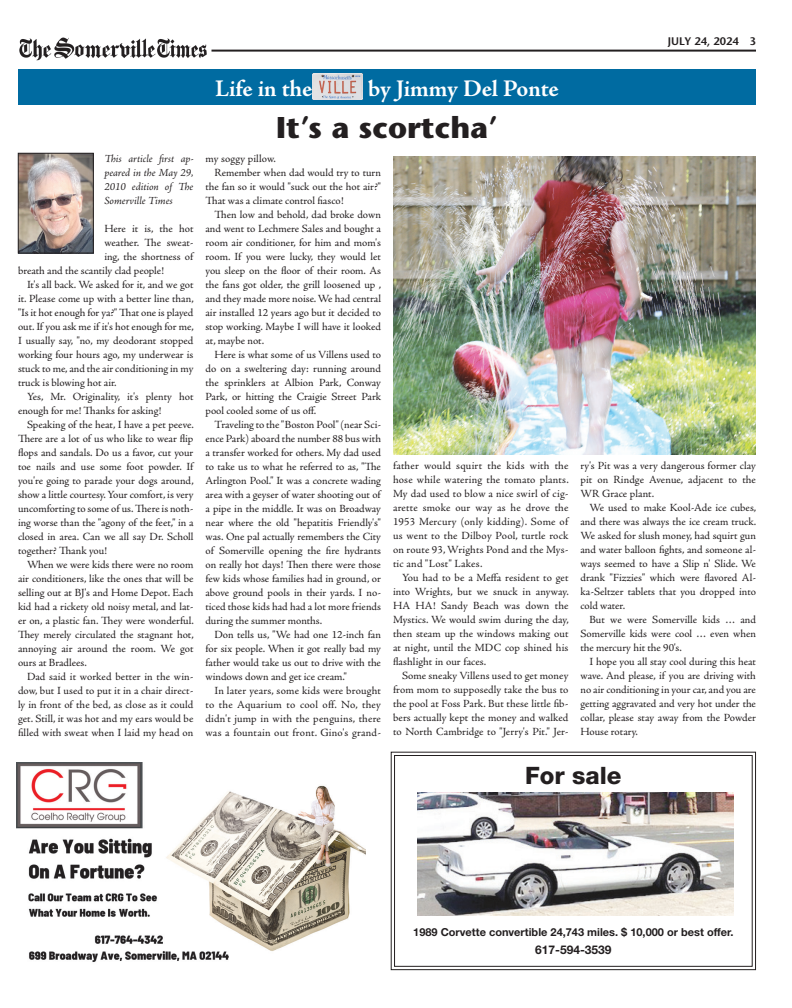
<style>
.page{position:relative;width:792px;height:1008px;background:#fff}
.page>*{position:absolute;margin:0;border:0;box-sizing:border-box;transform-origin:0 0}
.t1{font:700 30px "Stone Sans Std";color:#231f20}
.Comment{font:700 24px "Adobe Jenson Pro";letter-spacing:-.005em;color:#fff}
.Body_No_Indent{font:800 24px "Helvetica Neue LT Std";color:#231f20}
.Body_No_Indent-2{font:700 12px "Helvetica Neue LT Std";color:#231f20}
.Body{font:11px/14px "Adobe Jenson Pro";color:#231f20;text-align:justify}
.Body_No_Indent-3{font:11px "Adobe Jenson Pro";letter-spacing:-.005em;color:#231f20}
.Body_No_Indent-4{font:italic 11px/14px "Adobe Jenson Pro";letter-spacing:-.005em;color:#231f20;text-align:justify}
.Body_No_Indent-5{font:700 11px "Helvetica Neue LT Std";color:#231f20}
.Folio{font:600 11px "Stone Sans Std";color:#231f20}
.s1{color:#fff}
</style>
<div class="page">
<hr style="left:212px;top:50px;width:544px;height:2px;background:#231f20">
<img style="left:19px;top:37px;width:188px;height:24px">
<div style="left:18px;top:70px;width:738px;height:35px;background:#006ba1"></div>
<img style="left:312px;top:73px;width:51px;height:27px">
<img style="left:20px;top:155px;width:72px;height:96px">
<div style="left:18px;top:153px;width:76px;height:100px;border:1px solid #231f20"></div>
<img style="left:393px;top:157px;width:363px;height:297px">
<img style="left:17px;top:763px;width:348px;height:199px">
<svg style="left:391px;top:752px;width:365px;height:218px"></svg>
<div style="left:394px;top:755px;width:359px;height:212px;border:1px solid #231f20"></div>
<p class="Folio" style="left:668px;top:34px;width:90px">JULY 24, 2024<span class="s1">••</span>3</p>
<p class="Body_No_Indent-4" style="left:104px;top:152px;width:91px">This article first ap&shy;peared in the May 29, 2010 edition of The Somerville Times</p>
<p class="Body_No_Indent-3" style="left:104px;top:222px;width:91px">Here it is, the hot</p>
<p class="Body_No_Indent-3" style="left:104px;top:236px;width:91px">weather. The sweat-</p>
<p class="Body_No_Indent-3" style="left:104px;top:250px;width:90px">ing, the shortness of</p>
<p class="Body_No_Indent-3" style="left:18px;top:264px;width:148px">breath and the scantily clad people!</p>
<p class="Body" style="left:18px;top:278px;width:177px;text-indent:9px">It's all back. We asked for it, and we got it. Please come up with a better line than, "Is it hot enough for ya?" That one is played out. If you ask me if it's hot enough for me, I usually say, "no, my deodorant stopped working four hours ago, my underwear is stuck to me, and the air conditioning in my truck is blowing hot air.</p>
<p class="Body" style="left:18px;top:390px;width:177px;text-indent:9px">Yes, Mr. Originality, it's plenty hot enough for me! Thanks for asking!</p>
<p class="Body" style="left:18px;top:418px;width:177px;text-indent:9px">Speaking of the heat, I have a pet peeve.<br>There are a lot of us who like to wear flip flops and sandals. Do us a favor, cut your toe nails and use some foot powder. If you're going to parade your dogs around, show a little courtesy. Your comfort, is very uncomforting to some of us. There is noth&shy;ing worse than the "agony of the feet," in a closed in area. Can we all say Dr. Scholl together? Thank you!</p>
<p class="Body" style="left:18px;top:558px;width:177px;text-indent:9px">When we were kids there were no room air conditioners, like the ones that will be selling out at BJ's and Home Depot. Each kid had a rickety old noisy metal, and lat&shy;er on, a plastic fan. They were wonderful.<br>They merely circulated the stagnant hot, annoying air around the room. We got ours at Bradlees.</p>
<p class="Body" style="left:18px;top:670px;width:177px;text-indent:9px">Dad said it worked better in the win&shy;dow, but I used to put it in a chair direct&shy;ly in front of the bed, as close as it could get. Still, it was hot and my ears would be filled with sweat when I laid my head on</p>
<p class="Comment" style="left:215px;top:75px;width:345px">Life in the Ville by Jimmy Del Ponte</p>
<p class="t1" style="left:276px;top:109px;width:223px">It’s a scortcha’</p>
<p class="Body" style="left:206px;top:152px;width:72px">my soggy pillow.</p>
<p class="Body" style="left:206px;top:166px;width:177px;text-indent:9px">Remember when dad would try to turn the fan so it would "suck out the hot air?" That was a climate control fiasco!</p>
<p class="Body" style="left:206px;top:208px;width:177px;text-indent:9px">Then low and behold, dad broke down and went to Lechmere Sales and bought a room air conditioner, for him and mom's room. If you were lucky, they would let you sleep on the floor of their room. As the fans got older, the grill loosened up , and they made more noise. We had central air installed 12 years ago but it decided to stop working. Maybe I will have it looked at, maybe not.</p>
<p class="Body" style="left:206px;top:348px;width:177px;text-indent:9px">Here is what some of us Villens used to do on a sweltering day: running around the sprinklers at Albion Park, Conway Park, or hitting the Craigie Street Park pool cooled some of us off.</p>
<p class="Body" style="left:206px;top:418px;width:177px;text-indent:9px">Traveling to the "Boston Pool" (near Sci&shy;ence Park) aboard the number 88 bus with a transfer worked for others. My dad used to take us to what he referred to as, "The Arlington Pool." It was a concrete wading area with a geyser of water shooting out of a pipe in the middle. It was on Broadway near where the old "hepatitis Friendly's" was. One pal actually remembers the City of Somerville opening the fire hydrants on really hot days! Then there were those few kids whose families had in ground, or above ground pools in their yards. I no&shy;ticed those kids had had a lot more friends during the summer months.</p>
<p class="Body" style="left:206px;top:628px;width:177px;text-indent:9px">Don tells us, "We had one 12-inch fan for six people. When it got really bad my father would take us out to drive with the windows down and get ice cream."</p>
<p class="Body" style="left:206px;top:684px;width:177px;text-indent:9px">In later years, some kids were brought to the Aquarium to cool off. No, they didn't jump in with the penguins, there was a fountain out front. Gino's grand-</p>
<p class="Body" style="left:393px;top:459px;width:177px">father would squirt the kids with the hose while watering the tomato plants.<br>My dad used to blow a nice swirl of cig&shy;arette smoke our way as he drove the 1953 Mercury (only kidding). Some of us went to the Dilboy Pool, turtle rock on route 93, Wrights Pond and the Mys&shy;tic and "Lost" Lakes.</p>
<p class="Body" style="left:393px;top:571px;width:177px;text-indent:9px">You had to be a Meffa resident to get into Wrights, but we snuck in anyway.<br>HA HA! Sandy Beach was down the Mystics. We would swim during the day, then steam up the windows making out at night, until the MDC cop shined his flashlight in our faces.</p>
<p class="Body" style="left:393px;top:669px;width:177px;text-indent:9px">Some sneaky Villens used to get money from mom to supposedly take the bus to the pool at Foss Park. But these little fib&shy;bers actually kept the money and walked to North Cambridge to "Jerry's Pit." Jer-</p>
<p class="Body" style="left:580px;top:459px;width:177px">ry's Pit was a very dangerous former clay pit on Rindge Avenue, adjacent to the WR Grace plant.</p>
<p class="Body" style="left:580px;top:501px;width:177px;text-indent:9px">We used to make Kool-Ade ice cubes, and there was always the ice cream truck.<br>We asked for slush money, had squirt gun and water balloon fights, and someone al&shy;ways seemed to have a Slip n' Slide. We drank "Fizzies" which were flavored Al&shy;ka-Seltzer tablets that you dropped into cold water.</p>
<p class="Body" style="left:580px;top:613px;width:177px;text-indent:9px">But we were Somerville kids … and Somerville kids were cool … even when the mercury hit the 90's.</p>
<p class="Body" style="left:580px;top:655px;width:177px;text-indent:9px">I hope you all stay cool during this heat wave. And please, if you are driving with no air conditioning in your car, and you are getting aggravated and very hot under the collar, please stay away from the Powder House rotary.</p>
<p class="Body_No_Indent" style="left:525px;top:761px;width:98px">For sale</p>
<p class="Body_No_Indent-5" style="left:413px;top:925px;width:322px">1989 Corvette convertible 24,743 miles. $ 10,000 or best offer.</p>
<p class="Body_No_Indent-2" style="left:535px;top:942px;width:78px">617-594-3539</p>
</div>
